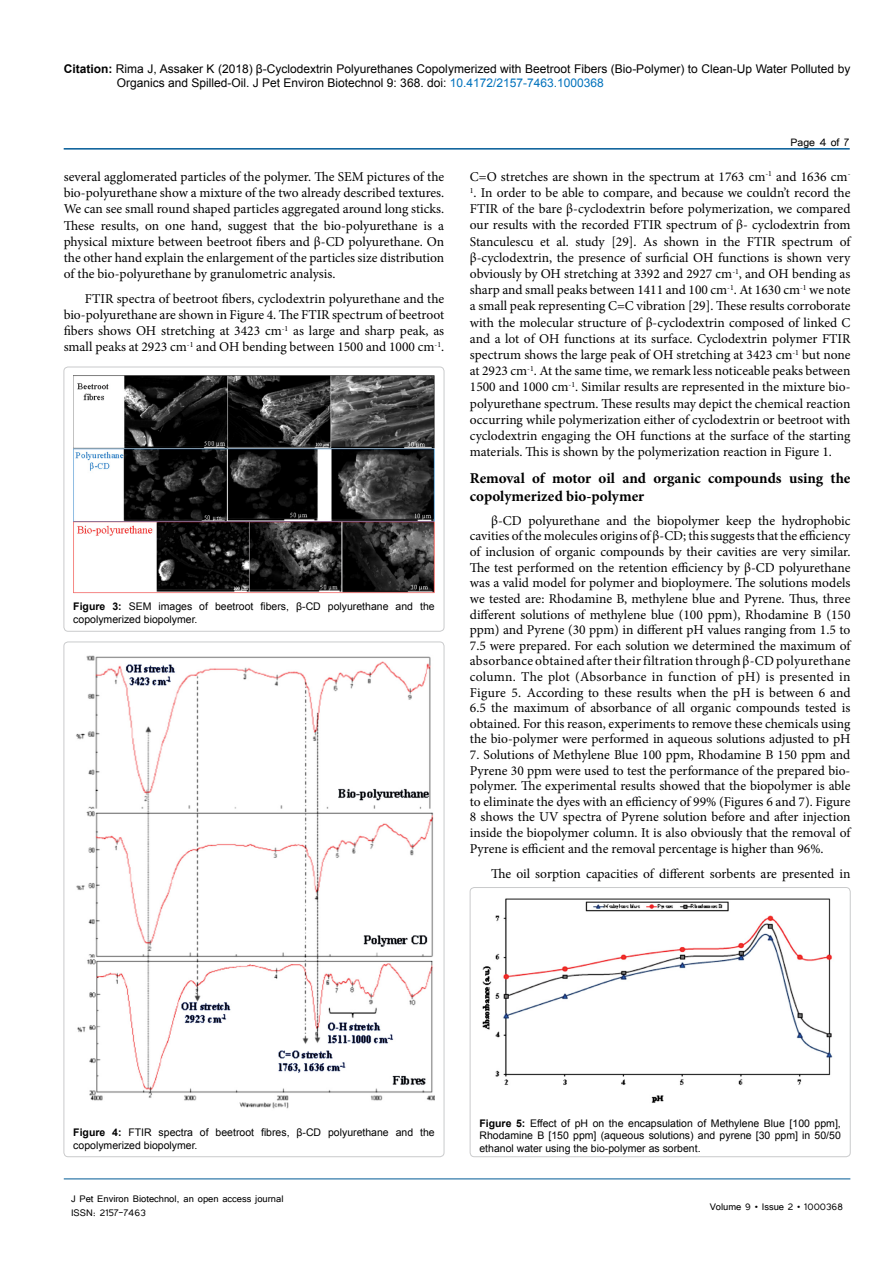
<style>
.page{position:relative;width:893px;height:1263px;background:#fff}
.page>*{position:absolute;margin:0;border:0;box-sizing:border-box;transform-origin:0 0}
.t1{font:700 15px/18px "Minion Pro";color:#000}
.t2{font:13.5px/16.2px "Minion Pro";color:#000;text-align:justify}
.t3{font:13.5px "Tunga";color:#000}
.t4{font:12px/14.4px "Arial";color:#000}
.t5{font:12px/14.4px "Tunga";color:#000}
.t6{font:10.5px/12.6px "Arial";color:#000}
.s1{font-weight:700}
.s2{color:#0072bc}
</style>
<div class="page">
<hr style="left:64px;top:148px;width:786px;height:2px;background:#005a96">
<hr style="left:64px;top:1179px;width:786px;height:1px;background:#005a96">
<div style="left:64px;top:367px;width:380px;height:264px;border:1px solid #939598;border-radius:4px"></div>
<img style="left:73px;top:376px;width:362px;height:218px">
<img style="left:76px;top:655px;width:359px;height:454px">
<div style="left:470px;top:887px;width:380px;height:270px;border:1px solid #939598;border-radius:4px"></div>
<img style="left:482px;top:898px;width:351px;height:205px">
<p class="t4" style="left:117px;top:61px;width:735px;text-indent:-53px"><span class="s1">Citation:</span> Rima J, Assaker K (2018) β-Cyclodextrin Polyurethanes Copolymerized with Beetroot Fibers (Bio-Polymer) to Clean-Up Water Polluted by<br>Organics and Spilled-Oil. J Pet Environ Biotechnol 9: 368. doi: <span class="s2">10.4172/2157-7463.1000368</span></p>
<p class="t2" style="left:64px;top:169px;width:382px">several agglomerated particles of the polymer. The SEM pictures of the bio-polyurethane show a mixture of the two already described textures.<br>We can see small round shaped particles aggregated around long sticks.<br>These results, on one hand, suggest that the bio-polyurethane is a physical mixture between beetroot fibers and β-CD polyurethane. On the other hand explain the enlargement of the particles size distribution of the bio-polyurethane by granulometric analysis.</p>
<p class="t2" style="left:64px;top:290px;width:382px;text-indent:21px">FTIR spectra of beetroot fibers, cyclodextrin polyurethane and the bio-polyurethane are shown in Figure 4. The FTIR spectrum of beetroot fibers shows OH stretching at 3423 cm<sup>-1</sup> as large and sharp peak, as small peaks at 2923 cm<sup>-1</sup> and OH bending between 1500 and 1000 cm<sup>-1</sup>.</p>
<p class="t6" style="left:73px;top:600px;width:363px"><span class="s1">Figure 3:</span> SEM images of beetroot fibers, β-CD polyurethane and the copolymerized biopolymer.</p>
<p class="t3" style="left:790px;top:133px;width:60px">Page 4 of 7</p>
<p class="t2" style="left:470px;top:168px;width:382px">C=O stretches are shown in the spectrum at 1763 cm<sup>-1</sup> and 1636 cm<sup>-</sup></p>
<p class="t2" style="left:470px;top:185px;width:382px"><sup>1</sup>. In order to be able to compare, and because we couldn’t record the FTIR of the bare β-cyclodextrin before polymerization, we compared our results with the recorded FTIR spectrum of β- cyclodextrin from Stanculescu et al. study [29]. As shown in the FTIR spectrum of β-cyclodextrin, the presence of surficial OH functions is shown very obviously by OH stretching at 3392 and 2927 cm<sup>-1</sup>, and OH bending as sharp and small peaks between 1411 and 100 cm<sup>-1</sup>. At 1630 cm<sup>-1</sup> we note a small peak representing C=C vibration [29]. These results corroborate with the molecular structure of β-cyclodextrin composed of linked C and a lot of OH functions at its surface. Cyclodextrin polymer FTIR spectrum shows the large peak of OH stretching at 3423 cm<sup>-1</sup> but none at 2923 cm<sup>-1</sup>. At the same time, we remark less noticeable peaks between 1500 and 1000 cm<sup>-1</sup>. Similar results are represented in the mixture bio&shy;polyurethane spectrum. These results may depict the chemical reaction occurring while polymerization either of cyclodextrin or beetroot with cyclodextrin engaging the OH functions at the surface of the starting materials. This is shown by the polymerization reaction in Figure 1.</p>
<p class="t1" style="left:470px;top:469px;width:382px">Removal of motor oil and organic compounds using the copolymerized bio-polymer</p>
<p class="t2" style="left:470px;top:513px;width:382px;line-height:15.6px;text-indent:21px">β-CD polyurethane and the biopolymer keep the hydrophobic cavities of the molecules origins of β-CD; this suggests that the efficiency of inclusion of organic compounds by their cavities are very similar.<br>The test performed on the retention efficiency by β-CD polyurethane was a valid model for polymer and bioploymere. The solutions models we tested are: Rhodamine B, methylene blue and Pyrene. Thus, three different solutions of methylene blue (100 ppm), Rhodamine B (150 ppm) and Pyrene (30 ppm) in different pH values ranging from 1.5 to 7.5 were prepared. For each solution we determined the maximum of absorbance obtained after their filtration through β-CD polyurethane column. The plot (Absorbance in function of pH) is presented in Figure 5. According to these results when the pH is between 6 and 6.5 the maximum of absorbance of all organic compounds tested is obtained. For this reason, experiments to remove these chemicals using the bio-polymer were performed in aqueous solutions adjusted to pH</p>
<p class="t2" style="left:470px;top:747px;width:382px;line-height:15.8px">7. Solutions of Methylene Blue 100 ppm, Rhodamine B 150 ppm and Pyrene 30 ppm were used to test the performance of the prepared bio&shy;polymer. The experimental results showed that the biopolymer is able to eliminate the dyes with an efficiency of 99% (Figures 6 and 7). Figure 8 shows the UV spectra of Pyrene solution before and after injection inside the biopolymer column. It is also obviously that the removal of Pyrene is efficient and the removal percentage is higher than 96%.</p>
<p class="t2" style="left:491px;top:865px;width:361px">The oil sorption capacities of different sorbents are presented in</p>
<p class="t6" style="left:73px;top:1126px;width:363px"><span class="s1">Figure 4:</span> FTIR spectra of beetroot fibres, β-CD polyurethane and the copolymerized biopolymer.</p>
<p class="t6" style="left:479px;top:1117px;width:363px;text-align:justify"><span class="s1">Figure 5:</span> Effect of pH on the encapsulation of Methylene Blue [100 ppm], Rhodamine B [150 ppm] (aqueous solutions) and pyrene [30 ppm] in 50/50 ethanol water using the bio-polymer as sorbent.</p>
<p class="t5" style="left:71px;top:1190px;width:214px">J Pet Environ Biotechnol, an open access journal<br>ISSN: 2157-7463</p>
<p class="t5" style="left:710px;top:1199px;width:135px">Volume 9 • Issue 2 • 1000368</p>
</div>
